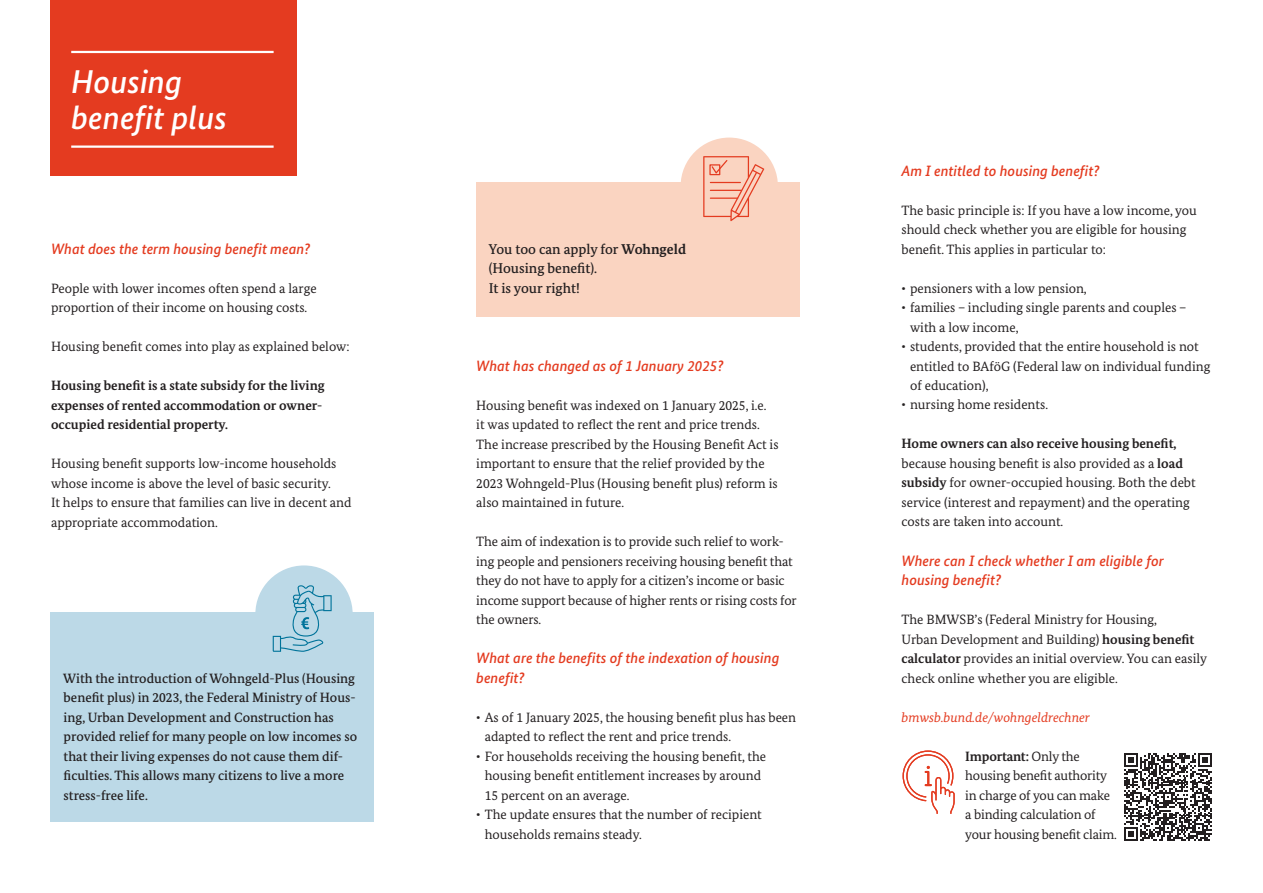
<style>
.page{position:relative;width:1263px;height:893px;background:#fff}
.page>*{position:absolute;margin:0;border:0;box-sizing:border-box;transform-origin:0 0}
.t1{font:italic 500 33px/36.3px "Bundes Sans";color:#fff}
.t2{font:italic 500 15px/19.5px "Bundes Sans";color:#e43b20}
.t3{font:500 14.25px/19.5px "Bundes Serif";color:#231f20}
.t4{font:13.5px/19.5px "Bundes Serif";color:#231f20}
.t5{font:500 13.5px/19.5px "Bundes Serif";color:#231f20}
.t6{font:700 13.5px/19.5px "Bundes Serif";color:#231f20}
.t7{font:italic 13.5px "Bundes Serif";color:#e43b20}
.s1{font-weight:700}
</style>
<div class="page">
<div style="left:476px;top:183px;width:323px;height:134px;background:#fad4c1"></div>
<div style="left:681px;top:138px;width:97px;height:97px;background:#fad4c1;border-radius:50%"></div>
<svg style="left:703px;top:156px;width:61px;height:65px"></svg>
<svg style="left:902px;top:750px;width:53px;height:64px"></svg>
<svg style="left:1124px;top:753px;width:88px;height:88px"></svg>
<div style="left:50px;top:0;width:247px;height:176px;background:#e43b20"></div>
<hr style="left:71px;top:51px;width:203px;height:2px;background:#fff">
<hr style="left:71px;top:145px;width:203px;height:3px;background:#fff">
<div style="left:51px;top:613px;width:323px;height:209px;background:#bcd9e7"></div>
<div style="left:255px;top:565px;width:98px;height:98px;background:#bcd9e7;border-radius:50%"></div>
<svg style="left:273px;top:585px;width:59px;height:67px"></svg>
<h1 class="t1" style="left:71px;top:63px;width:157px">Housing benefit plus</h1>
<p class="t2" style="left:51px;top:238px;width:261px">What does the term housing benefit mean?</p>
<p class="t4" style="left:51px;top:278px;width:267px">People with lower incomes often spend a large proportion of their income on housing costs.</p>
<p class="t4" style="left:51px;top:336px;width:300px">Housing benefit comes into play as explained below:</p>
<p class="t6" style="left:51px;top:375px;width:275px">Housing benefit is a state subsidy for the living expenses of rented accommodation or owner&shy;occupied residential property.</p>
<p class="t4" style="left:51px;top:453px;width:302px">Housing benefit supports low-income households whose income is above the level of basic security.<br>It helps to ensure that families can live in decent and appropriate accommodation.</p>
<p class="t5" style="left:63px;top:668px;width:295px">With the introduction of Wohngeld-Plus (Housing benefit plus) in 2023, the Federal Ministry of Hous&shy;ing, Urban Development and Construction has provided relief for many people on low incomes so that their living expenses do not cause them dif&shy;ficulties. This allows many citizens to live a more stress-free life.</p>
<p class="t3" style="left:489px;top:239px;width:199px">You too can apply for <span class="s1">Wohngeld </span>(Housing benefit).<br>It is your right!</p>
<p class="t2" style="left:476px;top:355px;width:249px">What has changed as of 1 January 2025?</p>
<p class="t4" style="left:476px;top:395px;width:304px">Housing benefit was indexed on 1 January 2025, i.e.<br>it was updated to reflect the rent and price trends.<br>The increase prescribed by the Housing Benefit Act is important to ensure that the relief provided by the 2023 Wohngeld-Plus (Housing benefit plus) reform is also maintained in future.</p>
<p class="t4" style="left:476px;top:531px;width:322px">The aim of indexation is to provide such relief to work&shy;ing people and pensioners receiving housing benefit that they do not have to apply for a citizen’s income or basic income support because of higher rents or rising costs for the owners.</p>
<p class="t2" style="left:476px;top:648px;width:305px">What are the benefits of the indexation of housing benefit?</p>
<p class="t4" style="left:485px;top:707px;width:313px;text-indent:-9px">• As of 1 January 2025, the housing benefit plus has been adapted to reflect the rent and price trends.</p>
<p class="t4" style="left:485px;top:746px;width:283px;text-indent:-9px">• For households receiving the housing benefit, the housing benefit entitlement increases by around<br>15 percent on an average.</p>
<p class="t4" style="left:485px;top:804px;width:279px;text-indent:-9px">• The update ensures that the number of recipient households remains steady.</p>
<p class="t2" style="left:901px;top:160px;width:200px">Am I entitled to housing benefit?</p>
<p class="t4" style="left:901px;top:200px;width:297px">The basic principle is: If you have a low income, you should check whether you are eligible for housing benefit. This applies in particular to:</p>
<p class="t4" style="left:901px;top:278px;width:187px">• pensioners with a low pension,</p>
<p class="t4" style="left:910px;top:297px;width:278px;text-indent:-9px">• families – including single parents and couples – with a low income,</p>
<p class="t4" style="left:910px;top:336px;width:302px;text-indent:-9px">• students, provided that the entire household is not entitled to BAföG (Federal law on individual funding of education),</p>
<p class="t4" style="left:901px;top:395px;width:148px">• nursing home residents.</p>
<p class="t4" style="left:901px;top:434px;width:296px"><span class="s1">Home owners can also receive housing benefit, </span>because housing benefit is also provided as a <span class="s1">load subsidy</span> for owner-occupied housing. Both the debt service (interest and repayment) and the operating costs are taken into account.</p>
<p class="t2" style="left:901px;top:550px;width:264px">Where can I check whether I am eligible for housing benefit?</p>
<p class="t4" style="left:901px;top:609px;width:307px">The BMWSB’s (Federal Ministry for Housing,<br>Urban Development and Building) <span class="s1">housing benefit calculator</span> provides an initial overview. You can easily check online whether you are eligible.</p>
<p class="t7" style="left:901px;top:709px;width:190px">bmwsb.bund.de/wohngeldrechner</p>
<p class="t4" style="left:965px;top:746px;width:153px"><span class="s1">Important:</span> Only the housing benefit authority in charge of you can make a binding calculation of your housing benefit claim.</p>
</div>
